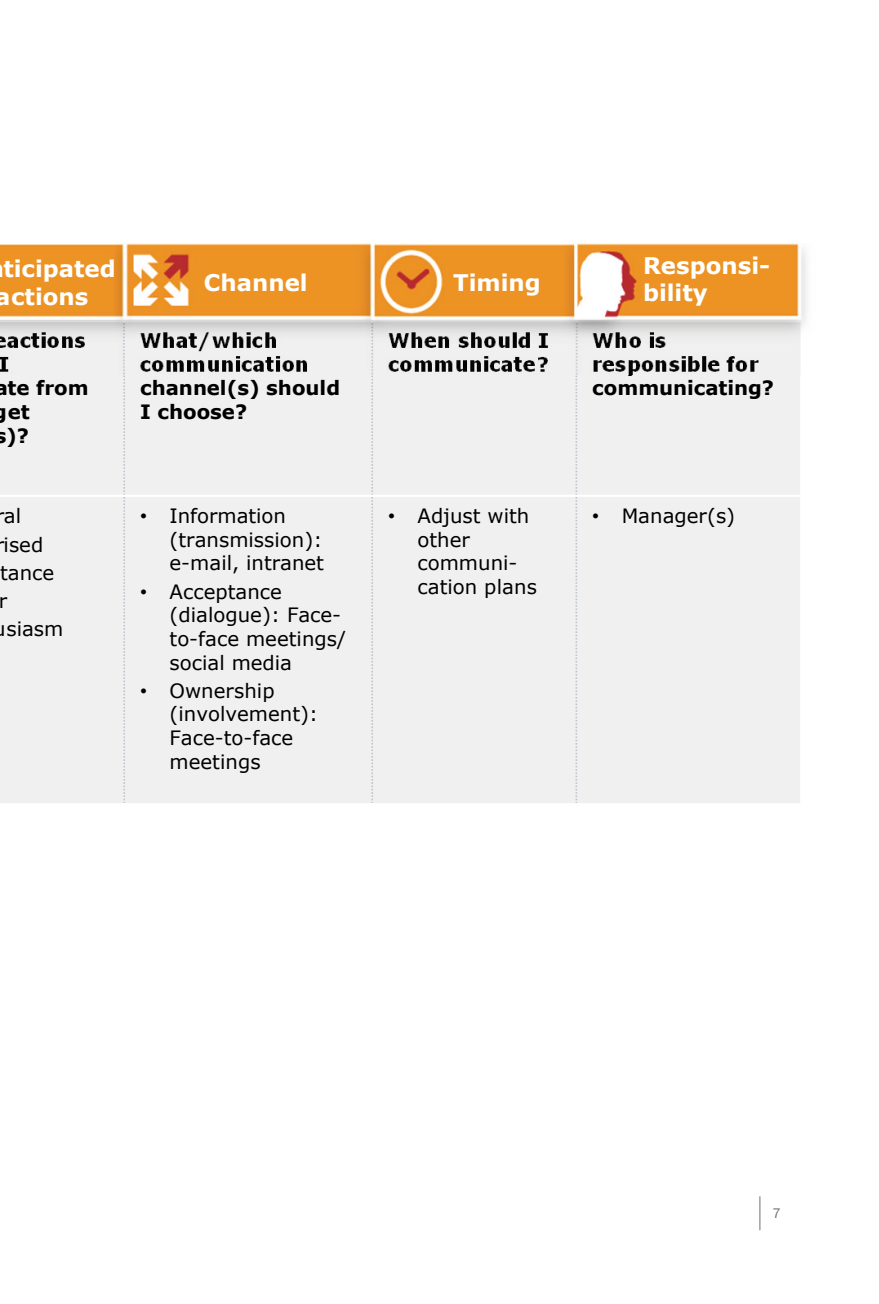
<style>
.page{position:relative;width:879px;height:1304px;background:#fff}
.page>*{position:absolute;margin:0;border:0;box-sizing:border-box;transform-origin:0 0}
.t1{font:700 22.8px/27.6px "Verdana";color:#fff}
.t2{font:19.8px/23.6px "Verdana";color:#000}
.t3{font:700 19.8px/23.6px "Verdana";color:#000}
.t4{font:14px "ITC Franklin Gothic Std";color:#706f6f}
.s1{font-family:"Arial"}
</style>
<div class="page">
<hr style="left:759px;top:1196px;width:1px;height:34px;background:#706f6f">
<div style="left:0;top:321px;width:801px;height:175px;background:#f0f0f0"></div>
<div style="left:0;top:496px;width:801px;height:308px;background:#f0f0f0"></div>
<svg style="left:123px;top:374px;width:2px;height:429px"></svg>
<svg style="left:371px;top:374px;width:2px;height:429px"></svg>
<svg style="left:575px;top:374px;width:2px;height:429px"></svg>
<hr style="left:0;top:495px;width:802px;height:2px;background:#fff">
<hr style="left:800px;top:320px;width:2px;height:485px;background:#fff">
<hr style="left:0;top:803px;width:802px;height:2px;background:#fff">
<img style="left:0;top:244px;width:807px;height:130px">
<p class="t1" style="left:-4px;top:254px;width:121px;text-indent:7px">ticipated actions</p>
<p class="t1" style="left:204px;top:268px;width:105px">Channel</p>
<p class="t1" style="left:453px;top:268px;width:89px">Timing</p>
<p class="t1" style="left:643px;top:251px;width:129px">Responsi&shy;bility</p>
<p class="t3" style="left:-6px;top:376px;width:96px">ate from get<br>s)?</p>
<p class="t3" style="left:140px;top:376px;width:202px">channel(s) should<br>I choose?</p>
<p class="t3" style="left:592px;top:376px;width:183px">communicating?</p>
<p class="t2" style="left:-5px;top:504px;width:27px">ral</p>
<p class="t2" style="left:-5px;top:532px;width:50px">rised</p>
<p class="t2" style="left:0;top:561px;width:56px">tance</p>
<p class="t2" style="left:-1px;top:589px;width:10px">r</p>
<p class="t2" style="left:-6px;top:617px;width:71px">usiasm</p>
<p class="t2" style="left:170px;top:504px;width:156px;text-indent:-29px"><span class="s1">•</span> Information (transmission): e-mail, intranet</p>
<p class="t2" style="left:170px;top:580px;width:178px;text-indent:-29px"><span class="s1">•</span> Acceptance (dialogue): Face&shy;to-face meetings/ social media</p>
<p class="t2" style="left:170px;top:679px;width:150px;text-indent:-29px"><span class="s1">•</span> Ownership (involvement):<br>Face-to-face meetings</p>
<p class="t2" style="left:417px;top:504px;width:121px;text-indent:-29px"><span class="s1">•</span> Adjust with other communi&shy;cation plans</p>
<p class="t2" style="left:592px;top:504px;width:145px"><span class="s1">•</span> Manager(s)</p>
<p class="t4" style="left:772px;top:1205px;width:10px">7</p>
</div>
